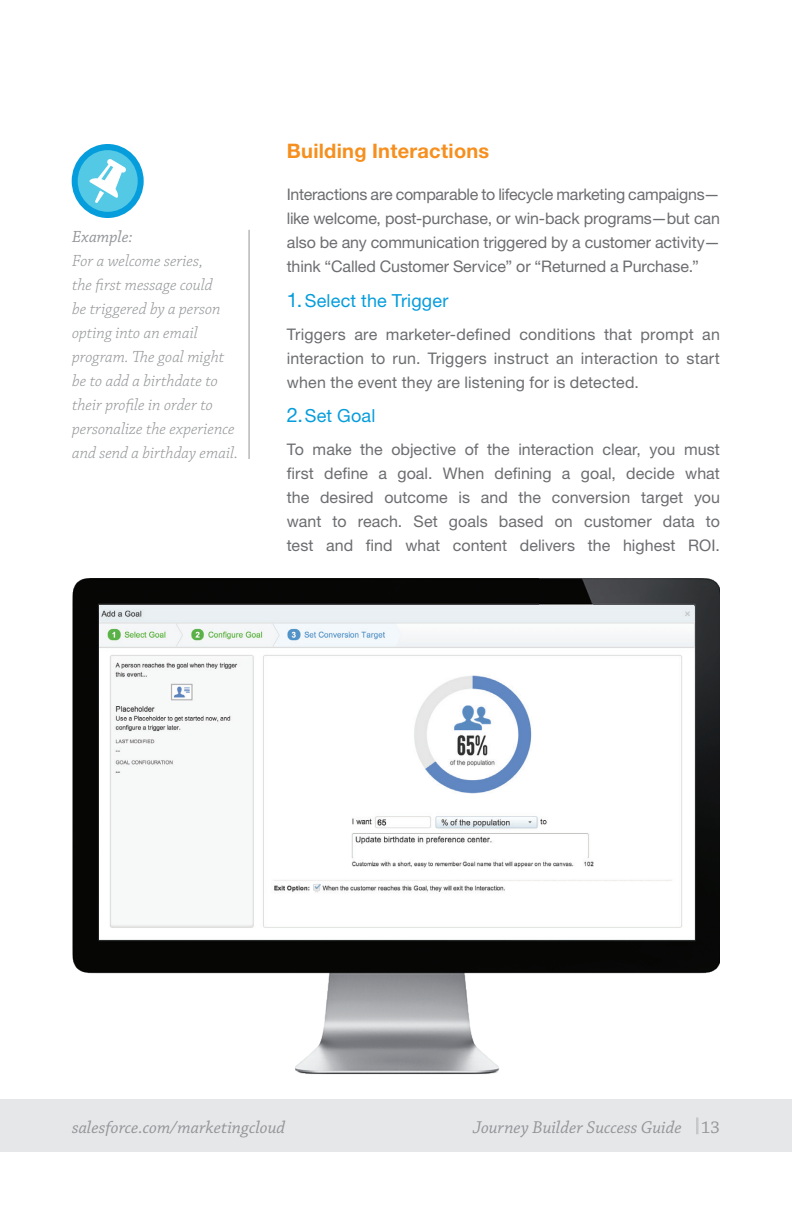
<style>
.page{position:relative;width:792px;height:1224px;background:#fff}
.page>*{position:absolute;margin:0;border:0;box-sizing:border-box;transform-origin:0 0}
.t1{font:700 20px "Helvetica Neue LT Std";letter-spacing:.015em;color:#f68f1e}
.t2{font:italic 18px "Chaparral Pro";color:#939598}
.t3{font:18px "Helvetica Neue LT Std";letter-spacing:.01em;color:#069ddc}
.t4{font:italic 300 17px/24px "Chaparral Pro";color:#939598}
.t5{font:italic 17px "Chaparral Pro";color:#939598}
.t6{font:16px/24px "Helvetica Neue LT Std";color:#6c6d70;text-align:justify}
.s1{font-size:20px}
.s2{font-style:normal}
</style>
<div class="page">
<div style="left:0;top:1100px;width:792px;height:52px;background:#e6e7e9"></div>
<svg style="left:696px;top:1117px;width:2px;height:17px"></svg>
<img style="left:72px;top:578px;width:648px;height:497px">
<img style="left:100px;top:605px;width:594px;height:335px">
<hr style="left:249px;top:230px;width:1px;height:229px;background:#939598">
<div style="left:72px;top:144px;width:72px;height:74px;background:#069ddc;border-radius:50%"></div>
<div style="left:78px;top:150px;width:60px;height:62px;background:#53c9e6;border-radius:50%"></div>
<svg style="left:89px;top:159px;width:37px;height:44px"></svg>
<p class="t5" style="left:72px;top:227px;width:62px">Example:</p>
<p class="t4" style="left:72px;top:249px;width:167px">For a welcome series,<br>the first message could<br>be triggered by a person opting into an email program. The goal might be to add a birthdate to their profile in order to personalize the experience and send a birthday email.</p>
<p class="t1" style="left:287px;top:139px;width:204px">Building Interactions</p>
<p class="t6" style="left:287px;top:182px;width:435px">Interactions are comparable to lifecycle marketing campaigns— like welcome, post-purchase, or win-back programs—but can also be any communication triggered by a customer activity— think “Called Customer Service” or “Returned a Purchase.”</p>
<p class="t3" style="left:287px;top:290px;width:163px"><span class="s1">1.</span>Select the Trigger</p>
<p class="t6" style="left:287px;top:322px;width:435px">Triggers are marketer-defined conditions that prompt an interaction to run. Triggers instruct an interaction to start when the event they are listening for is detected.</p>
<p class="t3" style="left:287px;top:405px;width:90px"><span class="s1">2.</span>Set Goal</p>
<p class="t6" style="left:287px;top:437px;width:435px">To make the objective of the interaction clear, you must first define a goal. When defining a goal, decide what the desired outcome is and the conversion target you want to reach. Set goals based on customer data to test and find what content delivers the highest ROI.</p>
<p class="t2" style="left:72px;top:1117px;width:215px">salesforce.com/marketingcloud</p>
<p class="t2" style="left:473px;top:1117px;width:249px">Journey Builder Success Guide <span class="s2">13</span></p>
</div>
